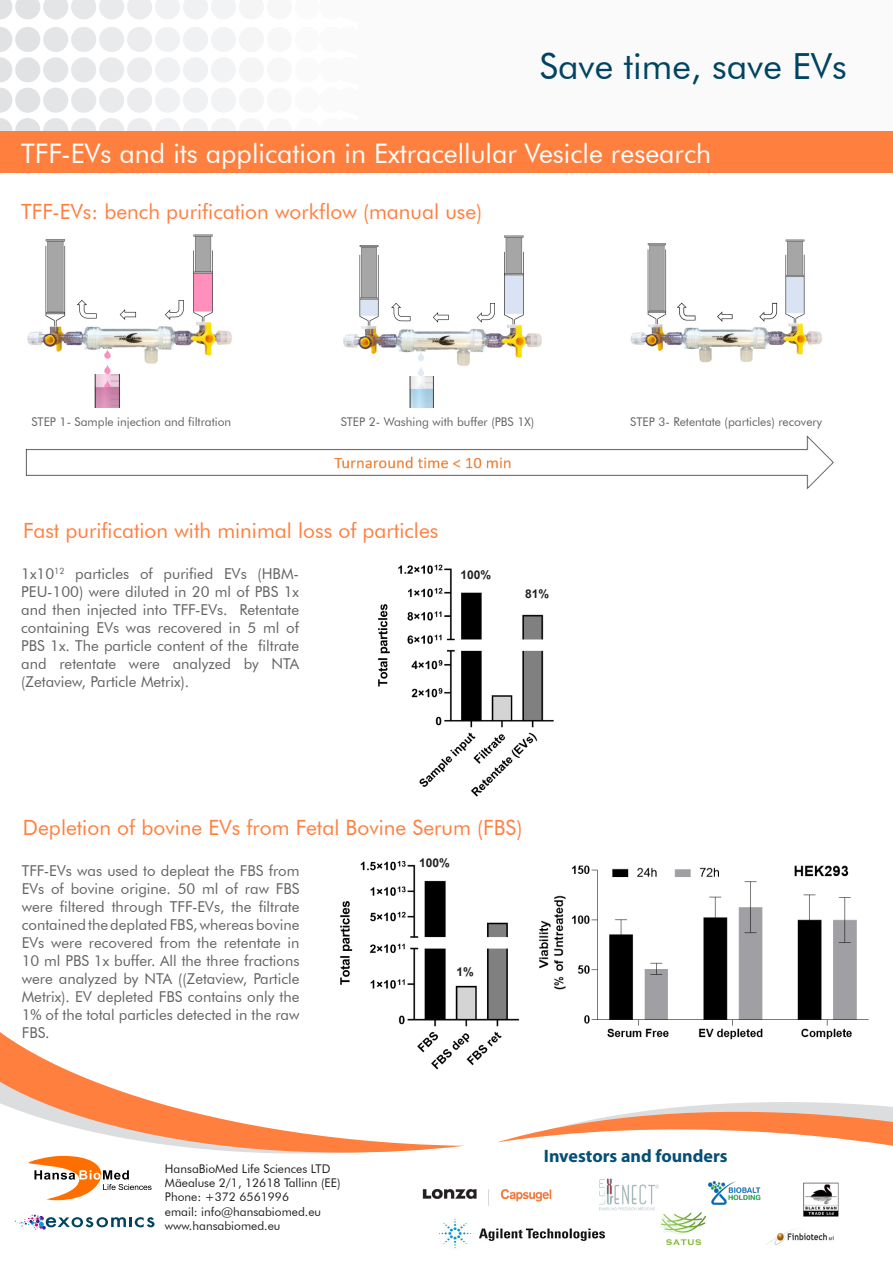
<style>
.page{position:relative;width:893px;height:1263px;background:#fff}
.page>*{position:absolute;margin:0;border:0;box-sizing:border-box;transform-origin:0 0}
.t1{font:36px "Futura BT";color:#014461}
.t2{font:27px "Futura BT";color:#fff}
.t3{font:21px "Futura BT";color:#ff7f3f}
.t4{font:700 18px "Myriad Pro";color:#054f75}
.t5{font:15px/18px "Futura BT";color:#636366;text-align:justify}
.t6{font:12px "Futura BT";color:#231f20}
.t7{font:12px "Futura BT";color:#636366}
.t8{font:700 12px "Arial";color:#231f20}
</style>
<div class="page">
<img style="left:25px;top:435px;width:809px;height:55px">
<div style="left:15px;top:88px;width:25px;height:25px;background:#e1e2e4;border-radius:50%"></div>
<div style="left:15px;top:118px;width:25px;height:25px;background:#e1e2e4;border-radius:50%"></div>
<svg style="left:0;top:88px;width:12px;height:43px"></svg>
<div style="left:43px;top:88px;width:25px;height:25px;background:#e4e5e7;border-radius:50%"></div>
<div style="left:43px;top:118px;width:25px;height:25px;background:#e4e5e7;border-radius:50%"></div>
<div style="left:99px;top:88px;width:25px;height:25px;background:#e9eaeb;border-radius:50%"></div>
<div style="left:99px;top:118px;width:25px;height:25px;background:#e9eaeb;border-radius:50%"></div>
<div style="left:71px;top:88px;width:25px;height:25px;background:#e6e7e9;border-radius:50%"></div>
<div style="left:71px;top:118px;width:25px;height:25px;background:#e6e7e9;border-radius:50%"></div>
<div style="left:127px;top:88px;width:25px;height:25px;background:#ececee;border-radius:50%"></div>
<div style="left:127px;top:118px;width:25px;height:25px;background:#ececee;border-radius:50%"></div>
<div style="left:183px;top:88px;width:25px;height:25px;background:#f0f1f2;border-radius:50%"></div>
<div style="left:183px;top:118px;width:25px;height:25px;background:#f0f1f2;border-radius:50%"></div>
<div style="left:155px;top:88px;width:25px;height:25px;background:#f0f1f2;border-radius:50%"></div>
<div style="left:155px;top:118px;width:25px;height:25px;background:#f0f1f2;border-radius:50%"></div>
<div style="left:211px;top:88px;width:25px;height:25px;background:#f2f3f4;border-radius:50%"></div>
<div style="left:211px;top:118px;width:25px;height:25px;background:#f2f3f4;border-radius:50%"></div>
<div style="left:267px;top:88px;width:25px;height:25px;background:#f7f7f8;border-radius:50%"></div>
<div style="left:267px;top:118px;width:25px;height:25px;background:#f7f7f8;border-radius:50%"></div>
<div style="left:239px;top:88px;width:25px;height:25px;background:#f5f5f6;border-radius:50%"></div>
<div style="left:239px;top:118px;width:25px;height:25px;background:#f5f5f6;border-radius:50%"></div>
<div style="left:295px;top:88px;width:25px;height:25px;background:#fafafa;border-radius:50%"></div>
<div style="left:295px;top:118px;width:25px;height:25px;background:#fafafa;border-radius:50%"></div>
<div style="left:319px;top:88px;width:25px;height:25px;background:#fafafa;border-radius:50%"></div>
<div style="left:319px;top:118px;width:25px;height:25px;background:#fafafa;border-radius:50%"></div>
<div style="left:336px;top:87px;width:25px;height:25px;background:#fafafa;border-radius:50%"></div>
<div style="left:336px;top:118px;width:25px;height:25px;background:#fafafa;border-radius:50%"></div>
<div style="left:345px;top:60px;width:25px;height:25px;background:#fafafa;border-radius:50%"></div>
<div style="left:345px;top:90px;width:25px;height:25px;background:#fafafa;border-radius:50%"></div>
<div style="left:345px;top:121px;width:25px;height:25px;background:#fafafa;border-radius:50%"></div>
<div style="left:345px;top:151px;width:25px;height:25px;background:#fafafa;border-radius:50%"></div>
<svg style="left:0;top:0;width:236px;height:82px"></svg>
<div style="left:358px;top:13px;width:25px;height:25px;background:#fafafa;border-radius:50%"></div>
<div style="left:358px;top:45px;width:25px;height:25px;background:#fafafa;border-radius:50%"></div>
<div style="left:358px;top:76px;width:25px;height:25px;background:#fafafa;border-radius:50%"></div>
<div style="left:358px;top:106px;width:25px;height:25px;background:#fafafa;border-radius:50%"></div>
<div style="left:368px;top:0;width:525px;height:152px;background:#fafafa"></div>
<div style="left:0;top:131px;width:893px;height:42px;background:#ff7f3f"></div>
<svg style="left:0;top:1032px;width:464px;height:121px"></svg>
<svg style="left:683px;top:1102px;width:208px;height:5px"></svg>
<svg style="left:497px;top:1107px;width:396px;height:102px"></svg>
<svg style="left:15px;top:1214px;width:140px;height:16px"></svg>
<svg style="left:28px;top:1156px;width:124px;height:44px"></svg>
<img style="left:422px;top:1177px;width:132px;height:32px">
<img style="left:439px;top:1209px;width:166px;height:41px">
<img style="left:709px;top:1178px;width:56px;height:29px">
<img style="left:798px;top:1173px;width:50px;height:44px">
<img style="left:659px;top:1212px;width:48px;height:34px">
<img style="left:766px;top:1229px;width:68px;height:16px">
<img style="left:600px;top:1172px;width:59px;height:49px">
<img style="left:27px;top:234px;width:205px;height:174px">
<img style="left:630px;top:239px;width:192px;height:124px">
<img style="left:343px;top:235px;width:199px;height:173px">
<img style="left:327px;top:860px;width:193px;height:220px">
<img style="left:378px;top:564px;width:176px;height:233px">
<img style="left:539px;top:865px;width:330px;height:175px">
<p class="t1" style="left:539px;top:45px;width:309px">Save time, save EVs</p>
<p class="t2" style="left:21px;top:137px;width:691px">TFF-EVs and its application in Extracellular Vesicle research</p>
<p class="t3" style="left:21px;top:198px;width:462px">TFF-EVs: bench purification workflow (manual use)</p>
<p class="t7" style="left:31px;top:414px;width:201px">STEP 1- Sample injection and filtration</p>
<p class="t7" style="left:341px;top:414px;width:195px">STEP 2- Washing with buffer (PBS 1X)</p>
<p class="t7" style="left:630px;top:414px;width:193px">STEP 3- Retentate (particles) recovery</p>
<p class="t3" style="left:23px;top:518px;width:417px">Fast purification with minimal loss of particles</p>
<p class="t5" style="left:21px;top:564px;width:279px">1x10<sup>12</sup> particles of purified EVs (HBM-PEU-100) were diluted in 20 ml of PBS 1x and then injected into TFF-EVs. Retentate containing EVs was recovered in 5 ml of PBS 1x. The particle content of the filtrate and retentate were analyzed by NTA (Zetaview, Particle Metrix).</p>
<p class="t8" style="left:460px;top:566px;width:32px">100%</p>
<p class="t8" style="left:525px;top:585px;width:26px">81%</p>
<p class="t3" style="left:23px;top:815px;width:501px">Depletion of bovine EVs from Fetal Bovine Serum (FBS)</p>
<p class="t5" style="left:22px;top:861px;width:279px">TFF-EVs was used to depleat the FBS from EVs of bovine origine. 50 ml of raw FBS were filtered through TFF-EVs, the filtrate contained the deplated FBS, whereas bovine EVs were recovered from the retentate in 10 ml PBS 1x buffer. All the three fractions were analyzed by NTA ((Zetaview, Particle Metrix). EV depleted FBS contains only the 1% of the total particles detected in the raw FBS.</p>
<p class="t8" style="left:419px;top:854px;width:32px">100%</p>
<p class="t8" style="left:456px;top:963px;width:19px">1%</p>
<p class="t6" style="left:165px;top:1161px;width:167px">HansaBioMed Life Sciences LTD</p>
<p class="t6" style="left:165px;top:1175px;width:177px">Mäealuse 2/1, 12618 Tallinn (EE)</p>
<p class="t6" style="left:165px;top:1190px;width:126px">Phone: +372 6561996</p>
<p class="t6" style="left:165px;top:1204px;width:158px">email: info@hansabiomed.eu</p>
<p class="t6" style="left:165px;top:1219px;width:117px">www.hansabiomed.eu</p>
<p class="t4" style="left:544px;top:1144px;width:185px">Investors and founders</p>
</div>
